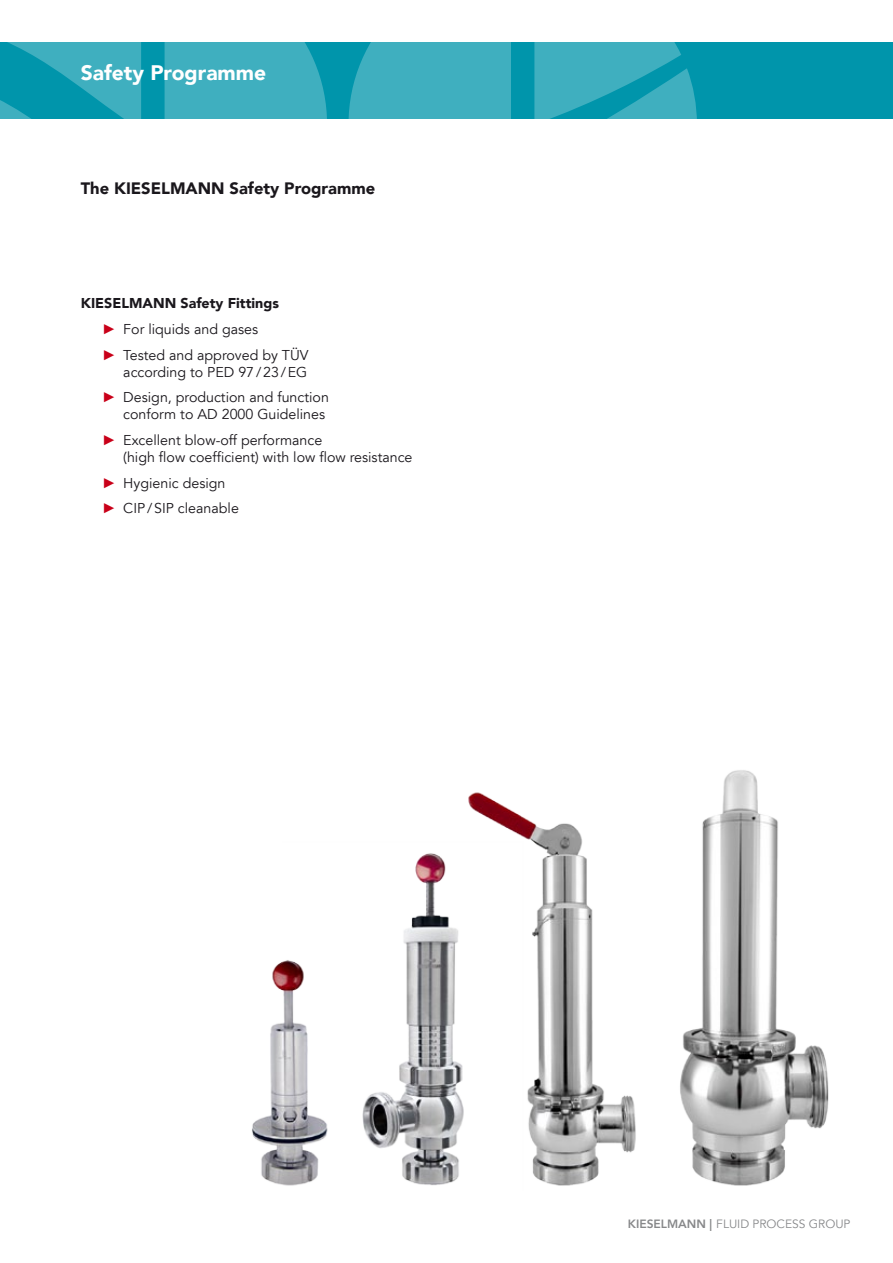
<style>
.page{position:relative;width:893px;height:1263px;background:#fff}
.page>*{position:absolute;margin:0;border:0;box-sizing:border-box;transform-origin:0 0}
.t1{font:900 21px "Avenir LT";color:#fff}
.t2{font:900 16.5px "Avenir LT";color:#1a171c}
.t3{font:14.25px/25.7px "Avenir LT";color:#1a171c}
.t4{font:12px "Avenir LT";color:#87888a}
.s1{font-weight:900}
.s2{font-family:"Arial";color:#c90019}
.s3{font-weight:800}
</style>
<div class="page">
<div style="left:0;top:43px;width:893px;height:76px;background:#0095ab"></div>
<div style="left:165px;top:43px;width:162px;height:76px;background:#3fafbf"></div>
<svg style="left:0;top:43px;width:141px;height:76px"></svg>
<svg style="left:534px;top:43px;width:163px;height:76px"></svg>
<div style="left:348px;top:43px;width:163px;height:76px;background:#3fafbf"></div>
<img style="left:252px;top:770px;width:577px;height:416px">
<h1 class="t1" style="left:81px;top:60px;width:187px">Safety Programme</h1>
<p class="t2" style="left:81px;top:179px;width:296px">The KIESELMANN Safety Programme</p>
<p class="t3" style="left:102px;top:291px;width:208px;text-indent:-21px"><span class="s1">KIESELMANN Safety Fittings<br></span><span class="s2">►</span> For liquids and gases<br><span class="s2">►</span> Tested and approved by TÜV</p>
<p class="t3" style="left:102px;top:359px;width:228px;text-align:center">according to PED 97/23/EG<br><span class="s2">►</span> Design, production and function</p>
<p class="t3" style="left:102px;top:402px;width:225px;text-align:right">conform to AD 2000 Guidelines<br><span class="s2">►</span> Excellent blow-off performance</p>
<p class="t3" style="left:102px;top:445px;width:312px;text-indent:21px">(high flow coefficient) with low flow resistance <span class="s2">►</span> Hygienic design<br><span class="s2">►</span> CIP/SIP cleanable</p>
<p class="t4" style="left:628px;top:1217px;width:224px"><span class="s3">KIESELMANN |</span> FLUID PROCESS GROUP</p>
</div>
